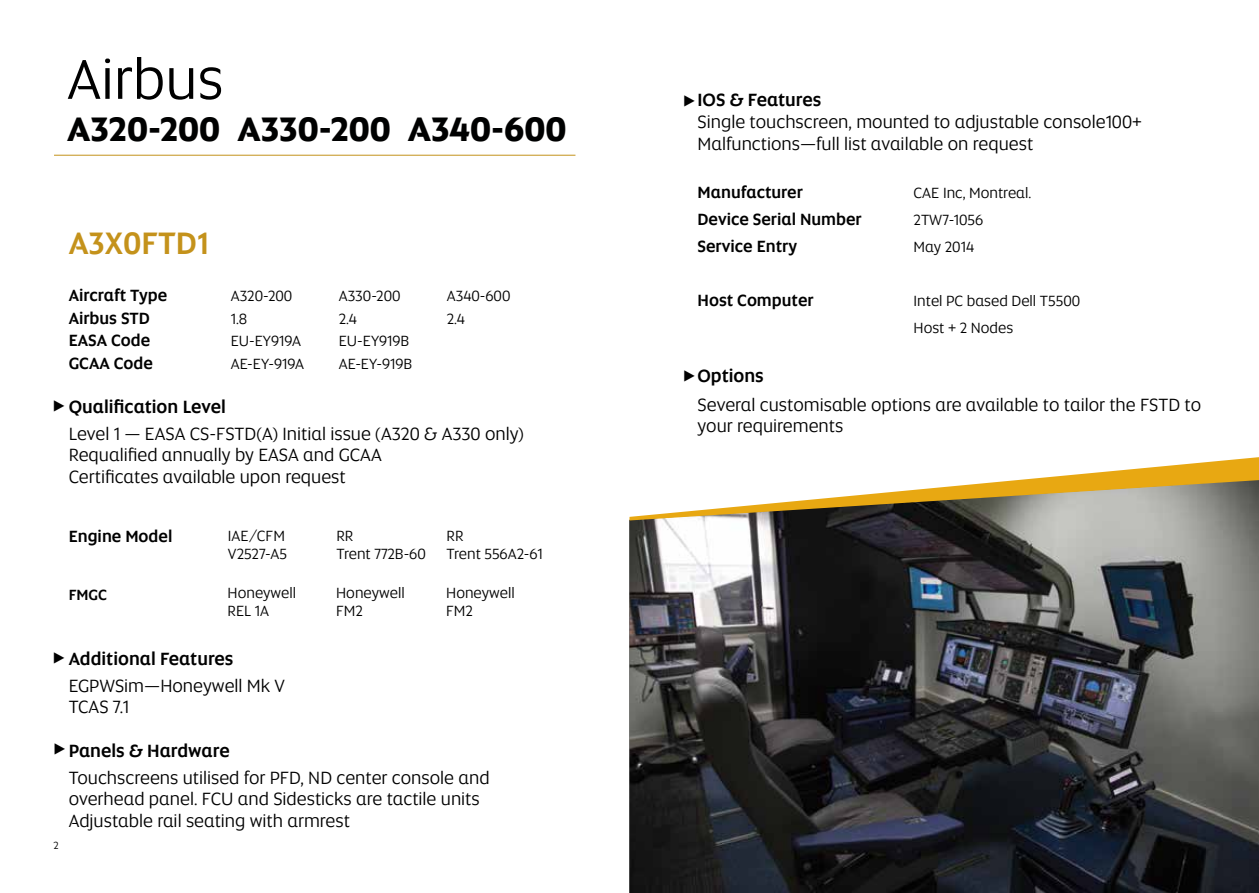
<style>
.page{position:relative;width:1259px;height:893px;background:#fff}
.page>*{position:absolute;margin:0;border:0;box-sizing:border-box;transform-origin:0 0}
.t1{font:57px "Etihad Altis";color:#000}
.t2{font:700 34.5px "Etihad Altis";color:#000101}
.t3{font:500 31.5px "Etihad Altis";color:#c4921b}
.t4{font:18px/21.6px "Etihad Altis";color:#000}
.t5{font:500 18px "Etihad Altis";color:#000}
.t6{font:500 16.5px "Etihad Altis";color:#000}
.t7{font:15px/18px "Etihad Altis";color:#000}
.t8{font:500 15px "Etihad Altis";color:#000}
.t9{font:10.5px "Etihad Altis";color:#000}
.s1{font-weight:500}
</style>
<div class="page">
<img style="left:629px;top:520px;width:630px;height:373px">
<hr style="left:54px;top:155px;width:521px;height:1px;background:#c4921b">
<svg style="left:629px;top:457px;width:630px;height:63px"></svg>
<h1 class="t1" style="left:67px;top:40px;width:158px">Airbus</h1>
<h2 class="t2" style="left:67px;top:103px;width:501px">A320-200 A330-200 A340-600</h2>
<h3 class="t3" style="left:69px;top:220px;width:142px">A3X0FTD1</h3>
<p class="t6" style="left:69px;top:283px;width:100px">Aircraft Type</p>
<p class="t7" style="left:231px;top:286px;width:63px">A320-200</p>
<p class="t7" style="left:339px;top:286px;width:63px">A330-200</p>
<p class="t7" style="left:447px;top:286px;width:65px">A340-600</p>
<p class="t6" style="left:69px;top:306px;width:83px">Airbus STD</p>
<p class="t7" style="left:231px;top:309px;width:18px">1.8</p>
<p class="t7" style="left:339px;top:309px;width:20px">2.4</p>
<p class="t7" style="left:447px;top:309px;width:20px">2.4</p>
<p class="t6" style="left:69px;top:328px;width:83px">EASA Code</p>
<p class="t7" style="left:231px;top:331px;width:72px">EU-EY919A</p>
<p class="t7" style="left:339px;top:331px;width:72px">EU-EY919B</p>
<p class="t6" style="left:69px;top:351px;width:86px">GCAA Code</p>
<p class="t7" style="left:231px;top:354px;width:75px">AE-EY-919A</p>
<p class="t7" style="left:339px;top:354px;width:75px">AE-EY-919B</p>
<p class="t4" style="left:69px;top:392px;width:457px;line-height:27px;text-indent:-17px">⊲<span class="s1">Qualification Level<br></span>Level 1 — EASA CS-FSTD(A) Initial issue (A320 &amp; A330 only)</p>
<p class="t4" style="left:69px;top:444px;width:315px">Requalified annually by EASA and GCAA<br>Certificates available upon request</p>
<p class="t6" style="left:69px;top:524px;width:105px">Engine Model</p>
<p class="t8" style="left:69px;top:584px;width:40px">FMGC</p>
<p class="t7" style="left:228px;top:526px;width:61px">IAE/CFM<br>V2527-A5</p>
<p class="t7" style="left:228px;top:583px;width:70px">Honeywell<br>REL 1A</p>
<p class="t7" style="left:336px;top:526px;width:91px">RR<br>Trent 772B-60</p>
<p class="t7" style="left:446px;top:526px;width:97px">RR<br>Trent 556A2-61</p>
<p class="t7" style="left:336px;top:583px;width:70px">Honeywell<br>FM2</p>
<p class="t7" style="left:446px;top:583px;width:70px">Honeywell<br>FM2</p>
<p class="t4" style="left:69px;top:644px;width:218px;line-height:27px;text-indent:-17px">⊲<span class="s1">Additional Features<br></span>EGPWSim—Honeywell Mk V</p>
<p class="t4" style="left:69px;top:696px;width:62px">TCAS 7.1</p>
<p class="t5" style="left:69px;top:737px;width:162px">Panels &amp; Hardware</p>
<p class="t4" style="left:69px;top:766px;width:422px">Touchscreens utilised for PFD, ND center console and overhead panel. FCU and Sidesticks are tactile units<br>Adjustable rail seating with armrest</p>
<p class="t4" style="left:53px;top:736px;width:16px">⊲</p>
<p class="t9" style="left:53px;top:838px;width:7px">2</p>
<p class="t4" style="left:697px;top:89px;width:446px;text-indent:-15px">⊲<span class="s1">IOS &amp; Features<br></span>Single touchscreen, mounted to adjustable console100+<br>Malfunctions—full list available on request</p>
<p class="t6" style="left:697px;top:180px;width:107px">Manufacturer</p>
<p class="t7" style="left:913px;top:183px;width:119px">CAE Inc, Montreal.</p>
<p class="t6" style="left:697px;top:207px;width:166px">Device Serial Number</p>
<p class="t7" style="left:913px;top:210px;width:71px">2TW7-1056</p>
<p class="t6" style="left:697px;top:234px;width:101px">Service Entry</p>
<p class="t7" style="left:913px;top:237px;width:62px">May 2014</p>
<p class="t6" style="left:697px;top:288px;width:118px">Host Computer</p>
<p class="t7" style="left:913px;top:287px;width:168px;line-height:27px">Intel PC based Dell T5500<br>Host + 2 Nodes</p>
<p class="t4" style="left:697px;top:360px;width:505px;line-height:29.5px;text-indent:-15px">⊲<span class="s1">Options<br></span>Several customisable options are available to tailor the FSTD to</p>
<p class="t4" style="left:697px;top:415px;width:147px">your requirements</p>
</div>
